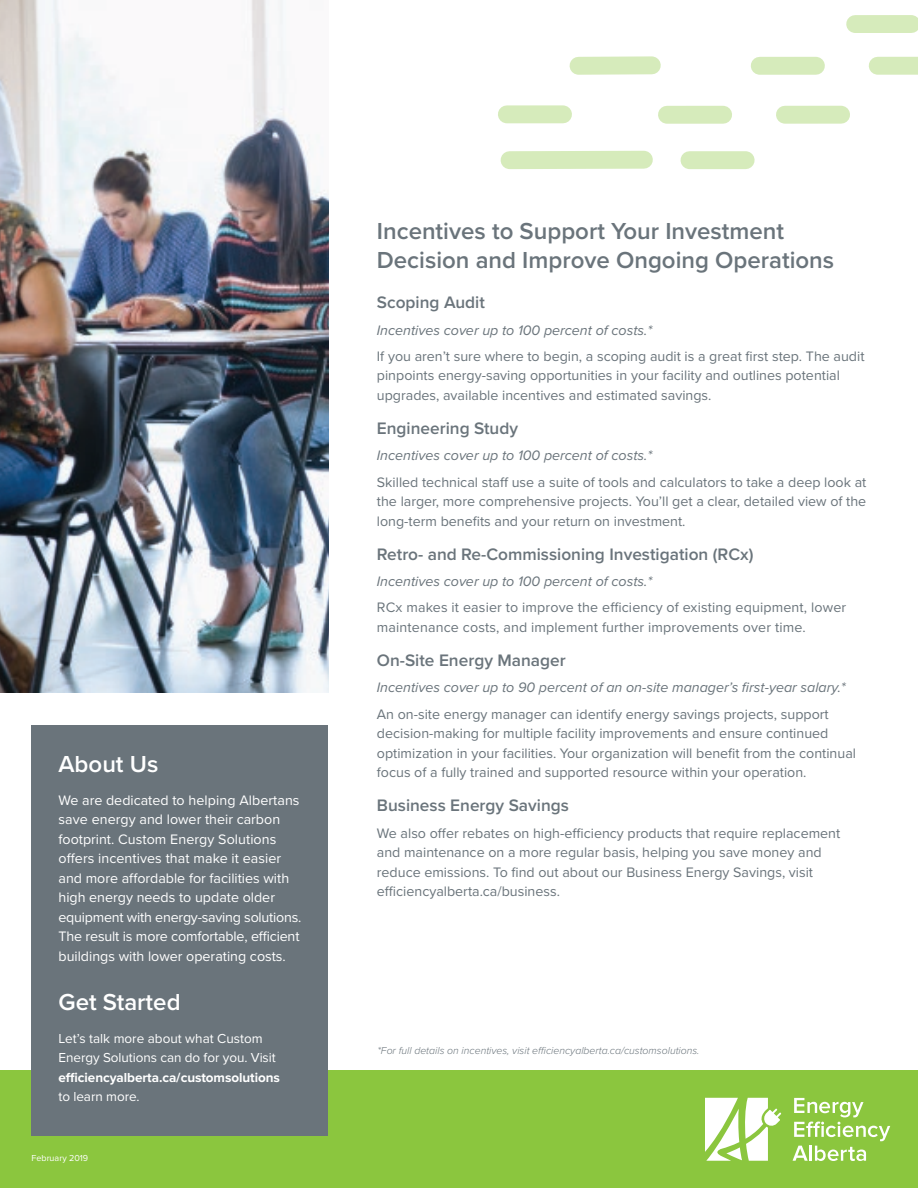
<style>
.page{position:relative;width:918px;height:1188px;background:#fff}
.page>*{position:absolute;margin:0;border:0;box-sizing:border-box;transform-origin:0 0}
.t1{font:600 24px/28.8px "Proxima Nova";color:#6a747b}
.H2_-_WHT{font:600 24px "Proxima Nova";color:#fff}
.H3{font:600 17.25px "Proxima Nova";color:#6a747b}
.Body{font:14.25px/19.5px "Proxima Nova";color:#6a747b}
.H2_-_WHT-2{font:14.25px/19.5px "Proxima Nova";color:#fff}
.Body-2{font:italic 14.25px "Proxima Nova";color:#6a747b}
.Body_-_WHT{font:13.5px/19.5px "Proxima Nova";letter-spacing:-.005em;color:#fff}
.Body-3{font:italic 300 10.5px "Proxima Nova";color:#6a747b}
.t2{font:9px "Proxima Nova";color:#fff}
.s1{font-weight:700}
</style>
<div class="page">
<div style="left:0;top:1070px;width:918px;height:118px;background:#8bc63e"></div>
<svg style="left:705px;top:1098px;width:76px;height:63px"></svg>
<svg style="left:793px;top:1098px;width:97px;height:63px"></svg>
<img style="left:0;top:0;width:329px;height:693px">
<svg style="left:917px;top:17px;width:1px;height:14px"></svg>
<div style="left:878px;top:57px;width:40px;height:18px;background:#d6ebbb"></div>
<div style="left:760px;top:57px;width:56px;height:18px;background:#d6ebbb"></div>
<div style="left:855px;top:15px;width:56px;height:18px;background:#d6ebbb"></div>
<div style="left:579px;top:56px;width:73px;height:19px;background:#d6ebbb"></div>
<hr style="left:731px;top:0;width:134px;height:1px;background:#8bc63e">
<hr style="left:825px;top:0;width:56px;height:1px;background:#8bc63e">
<hr style="left:636px;top:0;width:56px;height:1px;background:#8bc63e">
<hr style="left:648px;top:0;width:135px;height:1px;background:#8bc63e">
<svg style="left:498px;top:105px;width:352px;height:64px"></svg>
<div style="left:32px;top:726px;width:296px;height:410px;background:#6a747b"></div>
<p class="H2_-_WHT" style="left:58px;top:749px;width:101px">About Us</p>
<p class="H2_-_WHT-2" style="left:58px;top:791px;width:245px">We are dedicated to helping Albertans save energy and lower their carbon footprint. Custom Energy Solutions offers incentives that make it easier and more affordable for facilities with high energy needs to update older equipment with energy-saving solutions.<br>The result is more comfortable, efficient buildings with lower operating costs.</p>
<p class="H2_-_WHT" style="left:58px;top:987px;width:124px">Get Started</p>
<p class="Body_-_WHT" style="left:58px;top:1029px;width:223px">Let’s talk more about what Custom<br>Energy Solutions can do for you. Visit <span class="s1">efficiencyalberta.ca/customsolutions </span>to learn more.</p>
<p class="t2" style="left:32px;top:1153px;width:58px">February 2019</p>
<h2 class="t1" style="left:377px;top:217px;width:459px">Incentives to Support Your Investment<br>Decision and Improve Ongoing Operations</h2>
<p class="H3" style="left:377px;top:292px;width:109px">Scoping Audit</p>
<p class="Body-2" style="left:377px;top:321px;width:277px">Incentives cover up to 100 percent of costs.*</p>
<p class="Body" style="left:377px;top:347px;width:489px">If you aren’t sure where to begin, a scoping audit is a great first step. The audit pinpoints energy-saving opportunities in your facility and outlines potential upgrades, available incentives and estimated savings.</p>
<p class="H3" style="left:377px;top:418px;width:143px">Engineering Study</p>
<p class="Body-2" style="left:377px;top:447px;width:277px">Incentives cover up to 100 percent of costs.*</p>
<p class="Body" style="left:377px;top:472px;width:491px;text-align:justify">Skilled technical staff use a suite of tools and calculators to take a deep look at the larger, more comprehensive projects. You’ll get a clear, detailed view of the long-term benefits and your return on investment.</p>
<p class="H3" style="left:377px;top:544px;width:378px">Retro- and Re-Commissioning Investigation (RCx)</p>
<p class="Body-2" style="left:377px;top:573px;width:277px">Incentives cover up to 100 percent of costs.*</p>
<p class="Body" style="left:377px;top:598px;width:471px">RCx makes it easier to improve the efficiency of existing equipment, lower maintenance costs, and implement further improvements over time.</p>
<p class="H3" style="left:377px;top:650px;width:190px">On-Site Energy Manager</p>
<p class="Body-2" style="left:377px;top:679px;width:470px">Incentives cover up to 90 percent of an on-site manager’s first-year salary.*</p>
<p class="Body" style="left:377px;top:704px;width:481px">An on-site energy manager can identify energy savings projects, support decision-making for multiple facility improvements and ensure continued optimization in your facilities. Your organization will benefit from the continual focus of a fully trained and supported resource within your operation.</p>
<p class="H3" style="left:377px;top:795px;width:194px">Business Energy Savings</p>
<p class="Body" style="left:377px;top:823px;width:465px">We also offer rebates on high-efficiency products that require replacement and maintenance on a more regular basis, helping you save money and reduce emissions. To find out about our Business Energy Savings, visit efficiencyalberta.ca/business.</p>
<p class="Body-3" style="left:377px;top:1044px;width:324px">*For full details on incentives, visit efficiencyalberta.ca/customsolutions.</p>
</div>
